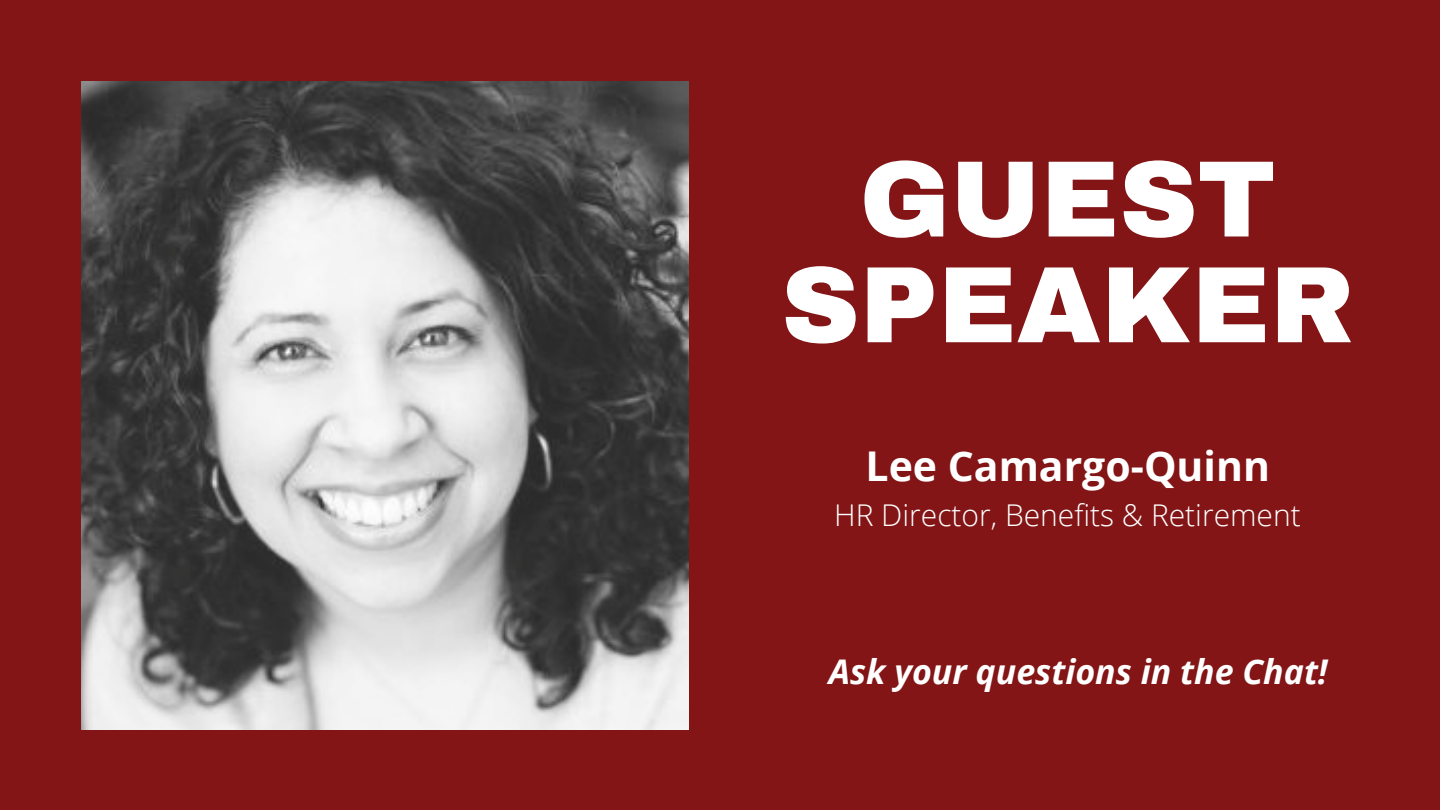
<style>
.page{position:relative;width:1440px;height:810px;background:#831516}
.page>*{position:absolute;margin:0;border:0;box-sizing:border-box;transform-origin:0 0}
.t1{font:900 108.6px/105.8px "Archivo";color:#fff;text-align:center}
.t2{font:700 41px "Open Sans";color:#fff}
.t3{font:italic 700 34px "Open Sans";color:#fff}
.t4{font:300 30px "Open Sans";color:#fff}
</style>
<div class="page">
<img style="left:81px;top:81px;width:607px;height:648px">
<h1 class="t1" style="left:781px;top:147px;width:575px">GUEST<br>SPEAKER</h1>
<h2 class="t2" style="left:866px;top:437px;width:406px">Lee Camargo-Quinn</h2>
<p class="t4" style="left:834px;top:494px;width:468px">HR Director, Benefits &amp; Retirement</p>
<p class="t3" style="left:829px;top:648px;width:500px">Ask your questions in the Chat!</p>
</div>
